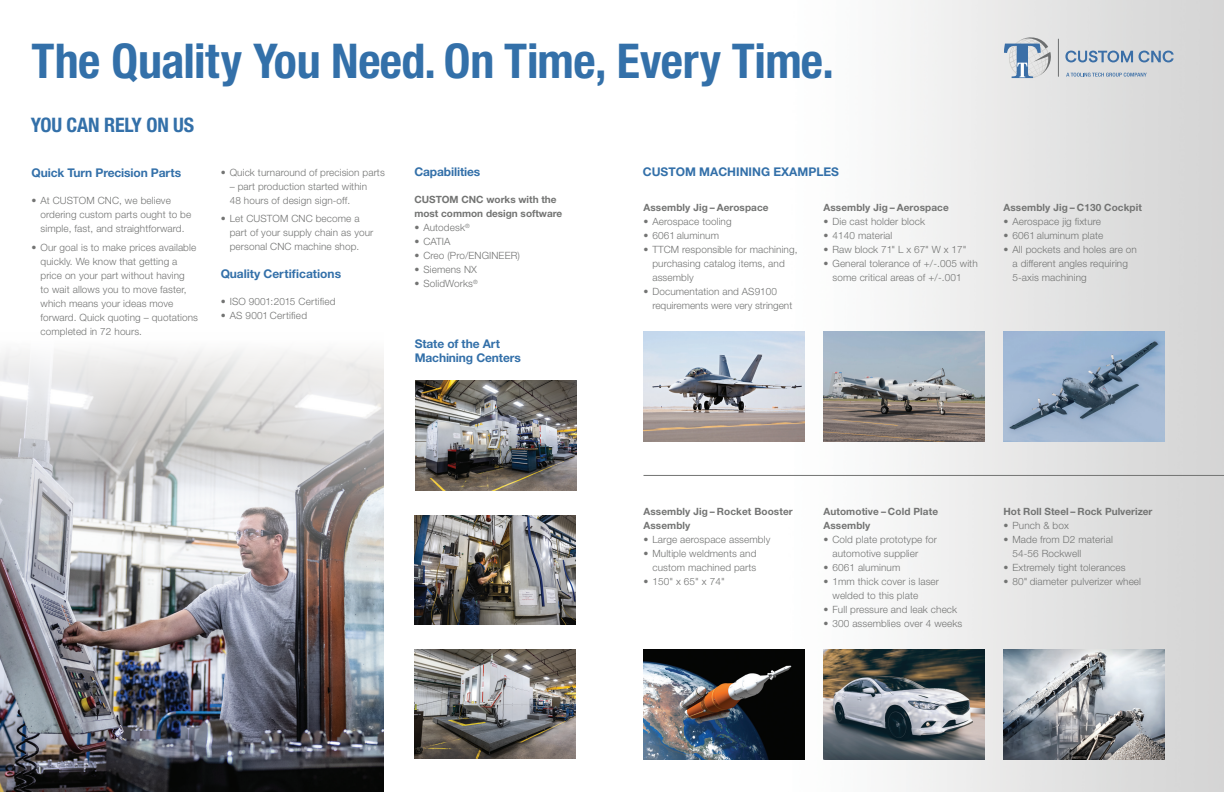
<style>
.page{position:relative;width:1224px;height:792px;background:#fff}
.page>*{position:absolute;margin:0;border:0;box-sizing:border-box;transform-origin:0 0}
.t1{font:700 condensed 48px "Helvetica Neue LT Std";letter-spacing:-.015em;color:#3370a9}
.t2{font:700 condensed 20px "Helvetica Neue LT Std";letter-spacing:-.01em;color:#3370a9}
.t3{font:700 12px/14px "Helvetica Neue LT Std";letter-spacing:-.01em;color:#3370a9}
.t4{font:300 10px/14px "Helvetica Neue LT Std";letter-spacing:.01em;color:#737473}
.t5{font:700 10px/14px "Helvetica Neue LT Std";letter-spacing:.01em;color:#737473}
</style>
<div class="page">
<img style="left:415px;top:515px;width:161px;height:109px">
<img style="left:415px;top:649px;width:161px;height:109px">
<img style="left:415px;top:381px;width:161px;height:109px">
<img style="left:0;top:350px;width:383px;height:442px">
<img style="left:696px;top:0;width:528px;height:792px">
<img style="left:1004px;top:332px;width:161px;height:109px">
<img style="left:1004px;top:649px;width:161px;height:110px">
<hr style="left:644px;top:475px;width:580px;height:1px;background:#737473">
<img style="left:644px;top:332px;width:160px;height:109px">
<img style="left:824px;top:332px;width:160px;height:109px">
<img style="left:644px;top:649px;width:161px;height:110px">
<img style="left:823px;top:649px;width:161px;height:110px">
<svg style="left:1004px;top:37px;width:49px;height:41px;background:#b6c2ce"></svg>
<svg style="left:1066px;top:73px;width:81px;height:4px"></svg>
<hr style="left:1058px;top:39px;width:1px;height:37px;background:#6d6f70">
<svg style="left:1065px;top:51px;width:68px;height:11px"></svg>
<svg style="left:1139px;top:51px;width:35px;height:11px"></svg>
<h1 class="t1" style="left:32px;top:32px;width:804px">The Quality You Need. On Time, Every Time.</h1>
<h2 class="t2" style="left:31px;top:112px;width:165px">YOU CAN RELY ON US</h2>
<p class="t4" style="left:221px;top:165px;width:166px">• Quick turnaround of precision parts</p>
<p class="t4" style="left:230px;top:179px;width:139px">– part production started within<br>48 hours of design sign-off.</p>
<p class="t4" style="left:230px;top:212px;width:145px;text-indent:-9px">• Let CUSTOM CNC become a part of your supply chain as your personal CNC machine shop.</p>
<p class="t3" style="left:221px;top:266px;width:122px">Quality Certifications</p>
<p class="t4" style="left:221px;top:295px;width:116px">• ISO 9001:2015 Certified</p>
<p class="t4" style="left:221px;top:309px;width:88px">• AS 9001 Certified</p>
<p class="t3" style="left:643px;top:164px;width:198px">CUSTOM MACHINING EXAMPLES</p>
<p class="t3" style="left:414px;top:164px;width:67px">Capabilities</p>
<p class="t5" style="left:414px;top:193px;width:149px">CUSTOM CNC works with the most common design software</p>
<p class="t4" style="left:414px;top:221px;width:57px">• Autodesk<sup>®</sup></p>
<p class="t4" style="left:414px;top:235px;width:38px">• CATIA</p>
<p class="t4" style="left:414px;top:249px;width:107px">• Creo (Pro/ENGINEER)</p>
<p class="t4" style="left:414px;top:263px;width:64px">• Siemens NX</p>
<p class="t4" style="left:414px;top:277px;width:65px">• SolidWorks<sup>®</sup></p>
<p class="t3" style="left:32px;top:165px;width:151px">Quick Turn Precision Parts</p>
<p class="t4" style="left:40px;top:193px;width:152px;text-indent:-9px">• At CUSTOM CNC, we believe ordering custom parts ought to be simple, fast, and straightforward.</p>
<p class="t4" style="left:40px;top:240px;width:159px;text-indent:-9px">• Our goal is to make prices available quickly. We know that getting a price on your part without having<br>to wait allows you to move faster, which means your ideas move forward. Quick quoting – quotations completed in 72 hours.</p>
<p class="t5" style="left:643px;top:200px;width:127px">Assembly Jig – Aerospace</p>
<p class="t4" style="left:643px;top:214px;width:90px">• Aerospace tooling</p>
<p class="t4" style="left:643px;top:228px;width:77px">• 6061 aluminum</p>
<p class="t4" style="left:652px;top:242px;width:147px;text-indent:-9px">• TTCM responsible for machining, purchasing catalog items, and assembly</p>
<p class="t4" style="left:652px;top:284px;width:141px;text-indent:-9px">• Documentation and AS9100 requirements were very stringent</p>
<p class="t5" style="left:824px;top:200px;width:127px">Assembly Jig – Aerospace</p>
<p class="t4" style="left:824px;top:214px;width:103px">• Die cast holder block</p>
<p class="t4" style="left:824px;top:228px;width:70px">• 4140 material</p>
<p class="t4" style="left:824px;top:242px;width:144px">• Raw block 71" L x 67" W x 17"</p>
<p class="t4" style="left:832px;top:256px;width:147px;text-indent:-9px">• General tolerance of +/-.005 with some critical areas of +/-.001</p>
<p class="t3" style="left:415px;top:337px;width:108px">State of the Art<br>Machining Centers</p>
<p class="t5" style="left:1004px;top:200px;width:140px">Assembly Jig – C130 Cockpit</p>
<p class="t4" style="left:1004px;top:214px;width:99px">• Aerospace jig fixture</p>
<p class="t4" style="left:1004px;top:228px;width:101px">• 6061 aluminum plate</p>
<p class="t4" style="left:1013px;top:242px;width:126px;text-indent:-9px">• All pockets and holes are on a different angles requiring<br>5-axis machining</p>
<p class="t5" style="left:643px;top:504px;width:151px">Assembly Jig – Rocket Booster<br>Assembly</p>
<p class="t4" style="left:643px;top:532px;width:128px">• Large aerospace assembly</p>
<p class="t4" style="left:643px;top:546px;width:114px;text-align:right">• Multiple weldments and custom machined parts</p>
<p class="t4" style="left:643px;top:574px;width:83px">• 150" x 65" x 74"</p>
<p class="t5" style="left:824px;top:504px;width:116px">Automotive – Cold Plate<br>Assembly</p>
<p class="t4" style="left:832px;top:532px;width:106px;text-indent:-9px">• Cold plate prototype for automotive supplier</p>
<p class="t4" style="left:824px;top:560px;width:78px">• 6061 aluminum</p>
<p class="t4" style="left:832px;top:574px;width:108px;text-indent:-9px">• 1mm thick cover is laser welded to this plate</p>
<p class="t4" style="left:824px;top:602px;width:135px">• Full pressure and leak check</p>
<p class="t4" style="left:824px;top:616px;width:140px">• 300 assemblies over 4 weeks</p>
<p class="t5" style="left:1004px;top:504px;width:151px">Hot Roll Steel – Rock Pulverizer</p>
<p class="t4" style="left:1004px;top:518px;width:67px">• Punch &amp; box</p>
<p class="t4" style="left:1012px;top:532px;width:102px;text-indent:-9px">• Made from D2 material<br>54-56 Rockwell</p>
<p class="t4" style="left:1004px;top:560px;width:124px">• Extremely tight tolerances</p>
<p class="t4" style="left:1004px;top:574px;width:139px">• 80" diameter pulverizer wheel</p>
</div>
